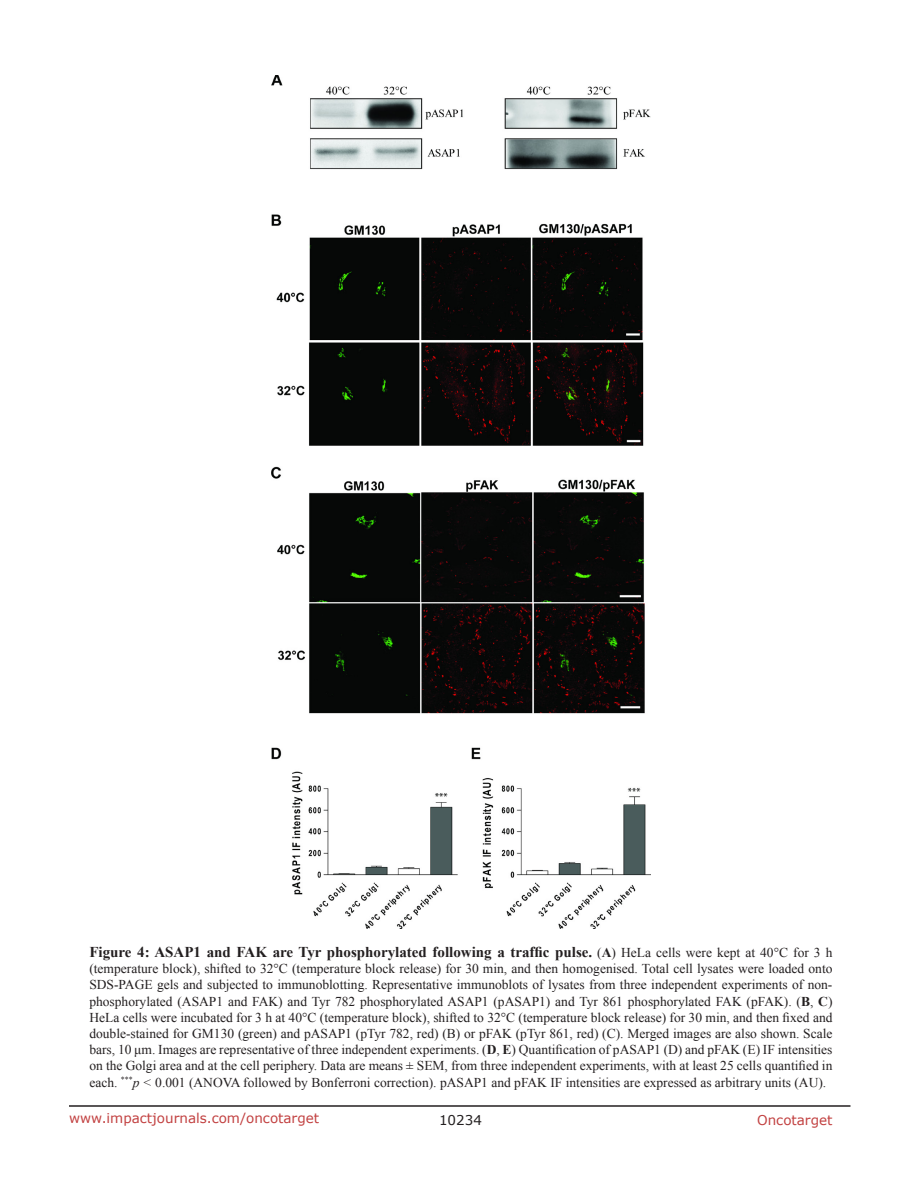
<style>
.page{position:relative;width:918px;height:1188px;background:#fff}
.page>*{position:absolute;margin:0;border:0;box-sizing:border-box;transform-origin:0 0}
.Figuretrx{font:700 15px "Times New Roman";color:#231f20}
.Figuretrx-2{font:13.5px/16.2px "Times New Roman";color:#231f20;text-align:justify}
.t1{font:13.5px "Verdana";color:#c24141}
.t2{font:13.5px "Verdana";color:#231f20}
.s1{font-weight:400;font-size:13.5px}
.s2{font-size:13.5px}
.s3{font-weight:700}
.s4{font-style:italic}
</style>
<div class="page">
<hr style="left:69px;top:1105px;width:781px;height:2px;background:#231f20">
<img style="left:272px;top:75px;width:378px;height:854px">
<p class="Figuretrx" style="left:89px;top:942px;width:745px">Figure 4: ASAP1 and FAK are Tyr phosphorylated following a traffic pulse. <span class="s1">(</span><span class="s2">A</span><span class="s1">) HeLa cells were kept at 40°C for 3 h</span></p>
<p class="Figuretrx-2" style="left:89px;top:960px;width:745px">(temperature block), shifted to 32°C (temperature block release) for 30 min, and then homogenised. Total cell lysates were loaded onto SDS-PAGE gels and subjected to immunoblotting. Representative immunoblots of lysates from three independent experiments of non&shy;phosphorylated (ASAP1 and FAK) and Tyr 782 phosphorylated ASAP1 (pASAP1) and Tyr 861 phosphorylated FAK (pFAK). (<span class="s3">B</span>, <span class="s3">C</span>)<br>HeLa cells were incubated for 3 h at 40°C (temperature block), shifted to 32°C (temperature block release) for 30 min, and then fixed and double-stained for GM130 (green) and pASAP1 (pTyr 782, red) (B) or pFAK (pTyr 861, red) (C). Merged images are also shown. Scale bars, 10 μm. Images are representative of three independent experiments. (<span class="s3">D</span>, <span class="s3">E</span>) Quantification of pASAP1 (D) and pFAK (E) IF intensities on the Golgi area and at the cell periphery. Data are means ± SEM, from three independent experiments, with at least 25 cells quantified in each. <sup>***</sup><span class="s4">p &lt;</span> 0.001 (ANOVA followed by Bonferroni correction). pASAP1 and pFAK IF intensities are expressed as arbitrary units (AU).</p>
<p class="t1" style="left:69px;top:1109px;width:252px">www.impactjournals.com/oncotarget</p>
<p class="t2" style="left:439px;top:1111px;width:44px">10234</p>
<p class="t1" style="left:757px;top:1111px;width:77px">Oncotarget</p>
</div>
